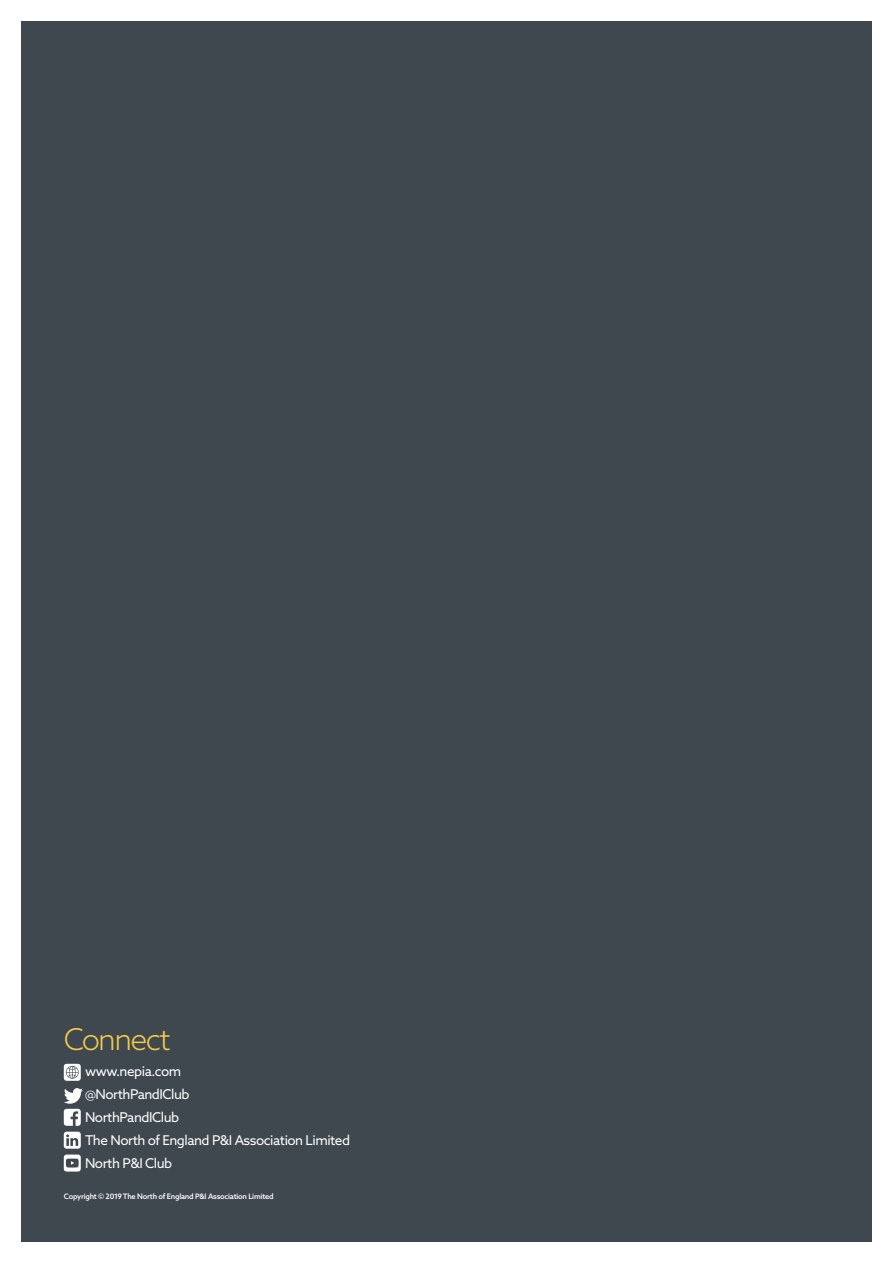
<style>
.page{position:relative;width:893px;height:1263px;background:#fff}
.page>*{position:absolute;margin:0;border:0;box-sizing:border-box;transform-origin:0 0}
.NORTH_-_Contact_-_He{font:300 30px "Azo Sans";letter-spacing:-.06em;color:#f3ca4a}
.NORTH_-_Contact_-_Co{font:13.5px "Azo Sans";letter-spacing:-.035em;color:#fff}
.NORTH_-_Contact_-_Co-2{font:500 7.5px "Azo Sans";letter-spacing:-.03em;color:#fff}
</style>
<div class="page">
<div style="left:21px;top:21px;width:851px;height:1221px;background:#3f474f"></div>
<svg style="left:64px;top:1064px;width:17px;height:17px"></svg>
<svg style="left:64px;top:1088px;width:19px;height:38px"></svg>
<svg style="left:64px;top:1132px;width:17px;height:39px"></svg>
<p class="NORTH_-_Contact_-_He" style="left:64px;top:1019px;width:108px">Connect</p>
<p class="NORTH_-_Contact_-_Co" style="left:85px;top:1063px;width:98px">www.nepia.com</p>
<p class="NORTH_-_Contact_-_Co" style="left:85px;top:1085px;width:106px">@NorthPandIClub</p>
<p class="NORTH_-_Contact_-_Co" style="left:85px;top:1108px;width:96px">NorthPandIClub</p>
<p class="NORTH_-_Contact_-_Co" style="left:85px;top:1131px;width:267px">The North of England P&amp;I Association Limited</p>
<p class="NORTH_-_Contact_-_Co" style="left:85px;top:1154px;width:89px">North P&amp;I Club</p>
<p class="NORTH_-_Contact_-_Co-2" style="left:64px;top:1191px;width:211px">Copyright © 2019 The North of England P&amp;I Association Limited</p>
</div>
